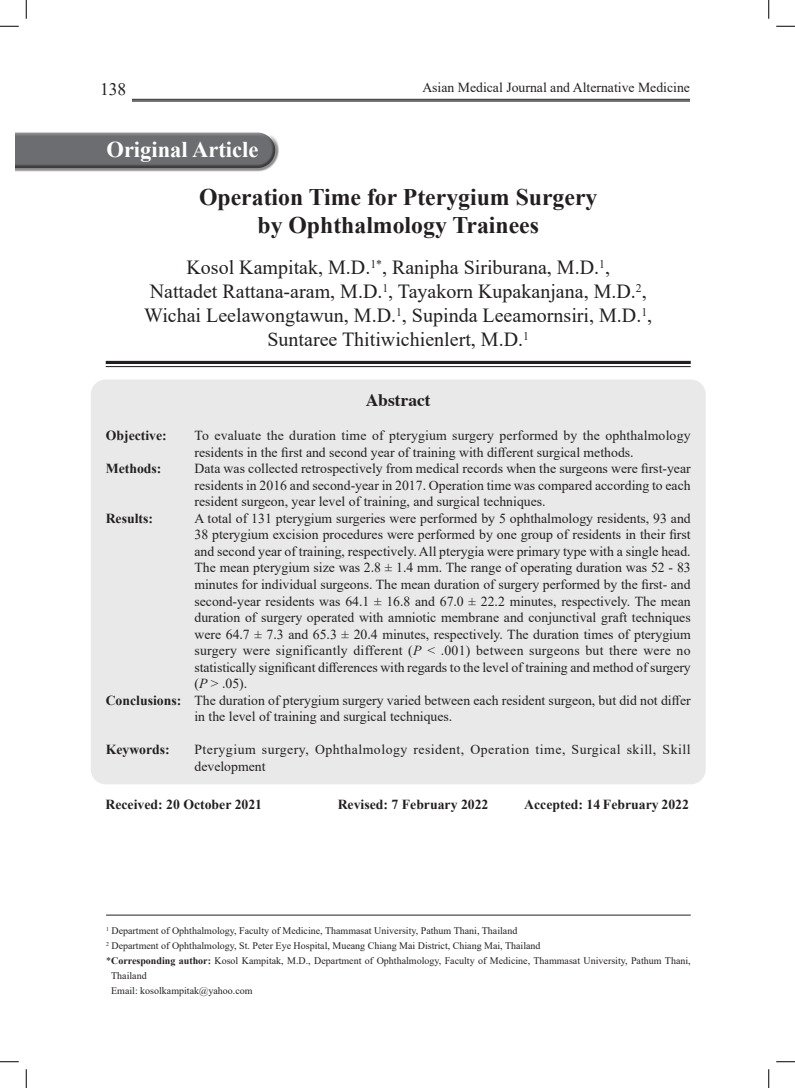
<style>
.page{position:relative;width:795px;height:1088px;background:#fff}
.page>*{position:absolute;margin:0;border:0;box-sizing:border-box;transform-origin:0 0}
.t1{font:700 23.75px/27.5px "Times New Roman";color:#231f20;text-align:center}
.t2{font:700 22.5px "Times New Roman";color:#fff}
.t3{font:20px/24px "Times New Roman";color:#231f20;text-align:center}
.t4{font:700 17.5px "Times";color:#231f20}
.t5{font:17.5px "Times New Roman";color:#231f20}
.t6{font:13.75px/16.5px "Times New Roman";color:#231f20}
.t7{font:700 13.75px "Times New Roman";color:#231f20}
.t8{font:13.75px/16.5px "Times New Roman";letter-spacing:.035em;color:#231f20}
.t9{font:13.75px "Times New Roman";letter-spacing:.02em;color:#231f20}
.t10{font:10px "Times New Roman";color:#231f20}
.s1{font-style:italic}
.s2{font-weight:700}
</style>
<div class="page">
<hr style="left:132px;top:99px;width:558px;height:1px;background:#231f20">
<hr style="left:132px;top:100px;width:558px;height:2px;background:#231f20">
<div style="left:16px;top:129px;width:256px;height:37px;background:#fff;opacity:.5"></div>
<div style="left:16px;top:134px;width:263px;height:38px;background:#231f20;opacity:.5"></div>
<hr style="left:106px;top:361px;width:585px;height:3px;background:#231f20">
<hr style="left:106px;top:366px;width:585px;height:1px;background:#231f20">
<div style="left:91px;top:379px;width:615px;height:405px;background:#e9e9e9;border-radius:15px"></div>
<hr style="left:106px;top:914px;width:585px;height:1px;background:#231f20">
<svg style="left:0;top:25px;width:19px;height:2px"></svg>
<svg style="left:776px;top:25px;width:19px;height:2px"></svg>
<svg style="left:0;top:1061px;width:19px;height:1px"></svg>
<svg style="left:776px;top:1061px;width:19px;height:1px"></svg>
<svg style="left:25px;top:0;width:2px;height:19px"></svg>
<svg style="left:25px;top:1069px;width:2px;height:19px"></svg>
<svg style="left:768px;top:0;width:2px;height:19px"></svg>
<svg style="left:768px;top:1069px;width:2px;height:19px"></svg>
<p class="t5" style="left:100px;top:77px;width:28px">138</p>
<p class="t6" style="left:422px;top:78px;width:269px">Asian Medical Journal and Alternative Medicine</p>
<h2 class="t2" style="left:106px;top:133px;width:153px">Original Article</h2>
<h1 class="t1" style="left:199px;top:183px;width:400px">Operation Time for Pterygium Surgery by Ophthalmology Trainees</h1>
<h3 class="t3" style="left:144px;top:255px;width:509px">Kosol Kampitak, M.D.<sup>1*</sup>, Ranipha Siriburana, M.D.<sup>1</sup>,<br>Nattadet Rattana-aram, M.D.<sup>1</sup>, Tayakorn Kupakanjana, M.D.<sup>2</sup>, Wichai Leelawongtawun, M.D.<sup>1</sup>, Supinda Leeamornsiri, M.D.<sup>1</sup>, Suntaree Thitiwichienlert, M.D.<sup>1</sup></h3>
<p class="t4" style="left:366px;top:384px;width:67px">Abstract</p>
<p class="t7" style="left:106px;top:426px;width:63px">Objective:</p>
<p class="t6" style="left:194px;top:427px;width:498px">To evaluate the duration time of pterygium surgery performed by the ophthalmology residents in the first and second year of training with different surgical methods.</p>
<p class="t7" style="left:106px;top:459px;width:57px">Methods:</p>
<p class="t6" style="left:194px;top:460px;width:498px;text-align:justify">Data was collected retrospectively from medical records when the surgeons were first-year residents in 2016 and second-year in 2017. Operation time was compared according to each resident surgeon, year level of training, and surgical techniques.</p>
<p class="t7" style="left:106px;top:508px;width:49px">Results:</p>
<p class="t6" style="left:194px;top:509px;width:498px">A total of 131 pterygium surgeries were performed by 5 ophthalmology residents, 93 and</p>
<p class="t6" style="left:194px;top:526px;width:498px">38 pterygium excision procedures were performed by one group of residents in their first</p>
<p class="t6" style="left:194px;top:542px;width:498px">and second year of training, respectively. All pterygia were primary type with a single head.</p>
<p class="t6" style="left:194px;top:559px;width:498px">The mean pterygium size was 2.8 ± 1.4 mm. The range of operating duration was 52 - 83</p>
<p class="t6" style="left:194px;top:575px;width:498px">minutes for individual surgeons. The mean duration of surgery performed by the first- and</p>
<p class="t6" style="left:194px;top:592px;width:498px">second-year residents was 64.1 ± 16.8 and 67.0 ± 22.2 minutes, respectively. The mean</p>
<p class="t6" style="left:194px;top:608px;width:498px">duration of surgery operated with amniotic membrane and conjunctival graft techniques</p>
<p class="t6" style="left:194px;top:625px;width:498px">were 64.7 ± 7.3 and 65.3 ± 20.4 minutes, respectively. The duration times of pterygium</p>
<p class="t9" style="left:194px;top:640px;width:498px">surgery were significantly different (<span class="s1">P</span> &lt; .001) between surgeons but there were no</p>
<p class="t6" style="left:194px;top:658px;width:498px">statistically significant differences with regards to the level of training and method of surgery</p>
<p class="t6" style="left:194px;top:674px;width:54px">(<span class="s1">P</span> &gt; .05).</p>
<p class="t6" style="left:106px;top:691px;width:587px"><span class="s2">Conclusions:</span> The duration of pterygium surgery varied between each resident surgeon, but did not differ</p>
<p class="t6" style="left:194px;top:707px;width:259px">in the level of training and surgical techniques.</p>
<p class="t7" style="left:106px;top:739px;width:66px">Keywords:</p>
<p class="t8" style="left:194px;top:740px;width:498px">Pterygium surgery, Ophthalmology resident, Operation time, Surgical skill, Skill development</p>
<p class="t7" style="left:106px;top:795px;width:158px">Received: 20 October 2021</p>
<p class="t7" style="left:338px;top:795px;width:152px">Revised: 7 February 2022</p>
<p class="t7" style="left:524px;top:795px;width:166px">Accepted: 14 February 2022</p>
<p class="t10" style="left:106px;top:923px;width:413px"><sup>1</sup> Department of Ophthalmology, Faculty of Medicine, Thammasat University, Pathum Thani, Thailand</p>
<p class="t10" style="left:106px;top:938px;width:436px"><sup>2</sup> Department of Ophthalmology, St. Peter Eye Hospital, Mueang Chiang Mai District, Chiang Mai, Thailand</p>
<p class="t10" style="left:106px;top:953px;width:586px">*<span class="s2">Corresponding author:</span> Kosol Kampitak, M.D., Department of Ophthalmology, Faculty of Medicine, Thammasat University, Pathum Thani,</p>
<p class="t10" style="left:111px;top:968px;width:37px">Thailand</p>
<p class="t10" style="left:111px;top:983px;width:143px">Email: kosolkampitak@yahoo.com</p>
</div>
